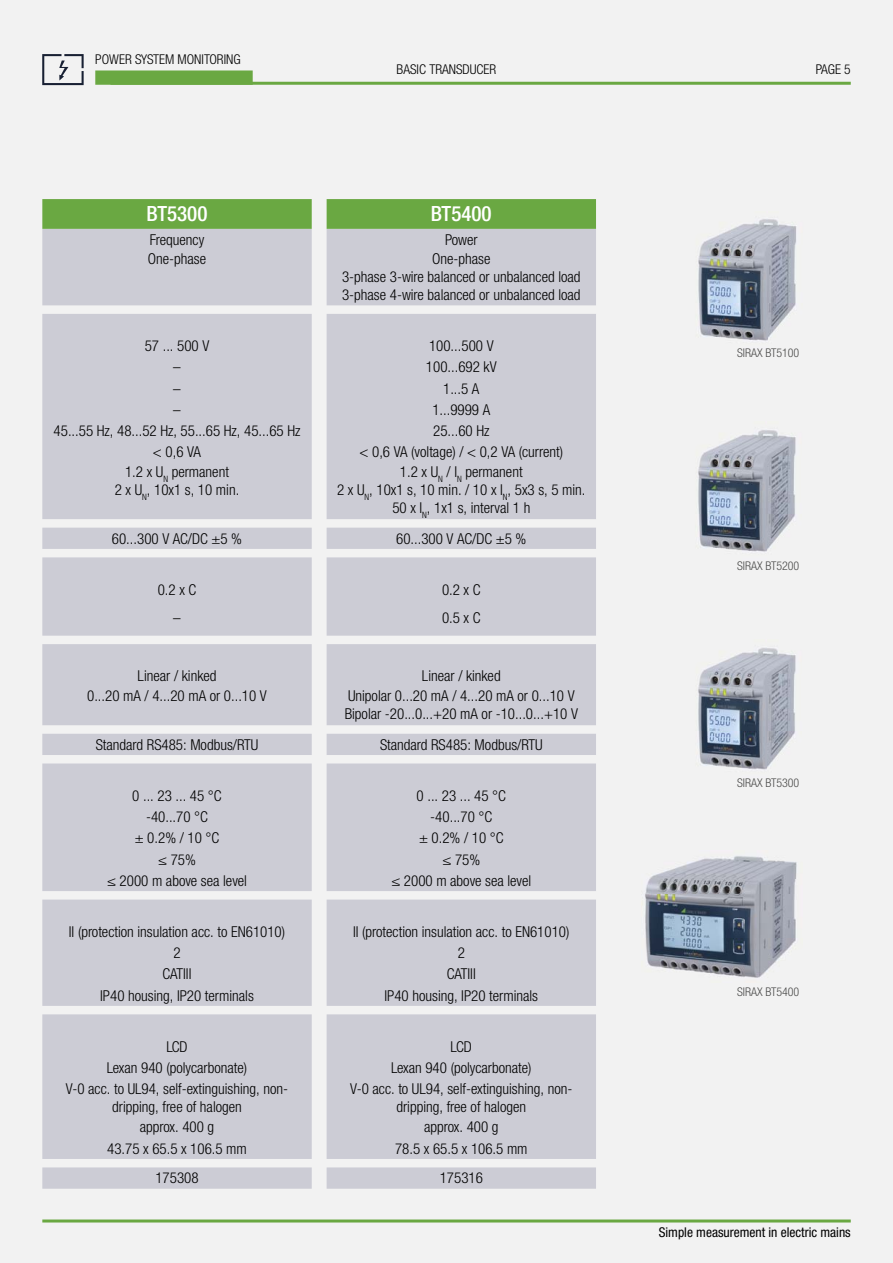
<style>
.page{position:relative;width:893px;height:1263px;background:#fff}
.page>*{position:absolute;margin:0;border:0;box-sizing:border-box;transform-origin:0 0}
.t1{font:500 condensed 21px "Helvetica Neue LTW1 G";color:#fff}
.t2{font:300 condensed 15px/18px "Helvetica Neue LTW1 G";color:#000;text-align:center}
.t3{font:300 condensed 13.5px "Helvetica Neue LTW1 G";color:#000}
.t4{font:condensed 13.5px "Helvetica Neue LT Pro";color:#000}
.t5{font:300 condensed 12px "Helvetica Neue LTW1 G";color:#4b4b4a}
</style>
<div class="page">
<div style="left:0;top:0;width:892px;height:1263px;background:#f2f2f2"></div>
<hr style="left:110px;top:82px;width:740px;height:3px;background:#6aa842">
<div style="left:96px;top:71px;width:156px;height:13px;background:#6aa842"></div>
<div style="left:95px;top:70px;width:158px;height:15px;border:2px solid #6aa842"></div>
<svg style="left:42px;top:54px;width:42px;height:31px"></svg>
<hr style="left:42px;top:1220px;width:808px;height:3px;background:#6aa842">
<svg style="left:42px;top:229px;width:554px;height:960px;background:#d0d0d8"></svg>
<svg style="left:42px;top:199px;width:554px;height:30px;background:#6eaa48"></svg>
<img style="left:645px;top:856px;width:152px;height:122px">
<img style="left:698px;top:219px;width:98px;height:122px">
<img style="left:698px;top:430px;width:98px;height:122px">
<img style="left:698px;top:648px;width:98px;height:122px">
<p class="t3" style="left:95px;top:54px;width:147px">POWER SYSTEM MONITORING</p>
<p class="t3" style="left:396px;top:65px;width:101px">BASIC TRANSDUCER</p>
<p class="t3" style="left:815px;top:65px;width:36px">PAGE 5</p>
<h1 class="t1" style="left:147px;top:207px;width:62px">BT5300</h1>
<h1 class="t1" style="left:431px;top:207px;width:62px">BT5400</h1>
<p class="t2" style="left:150px;top:232px;width:56px">Frequency</p>
<p class="t2" style="left:445px;top:232px;width:34px">Power</p>
<p class="t2" style="left:148px;top:252px;width:60px">One-phase</p>
<p class="t2" style="left:342px;top:252px;width:240px">One-phase<br>3-phase 3-wire balanced or unbalanced load<br>3-phase 4-wire balanced or unbalanced load</p>
<p class="t2" style="left:145px;top:339px;width:66px">57 ... 500 V</p>
<p class="t2" style="left:429px;top:339px;width:66px">100...500 V</p>
<p class="t2" style="left:173px;top:360px;width:9px">–</p>
<p class="t2" style="left:426px;top:360px;width:72px">100...692 kV</p>
<p class="t2" style="left:173px;top:381px;width:9px">–</p>
<p class="t2" style="left:443px;top:381px;width:38px">1...5 A</p>
<p class="t2" style="left:173px;top:402px;width:9px">–</p>
<p class="t2" style="left:432px;top:402px;width:59px">1...9999 A</p>
<p class="t2" style="left:54px;top:424px;width:248px">45...55 Hz, 48...52 Hz, 55...65 Hz, 45...65 Hz</p>
<p class="t2" style="left:433px;top:424px;width:58px">25...60 Hz</p>
<p class="t2" style="left:153px;top:445px;width:50px">&lt; 0,6 VA</p>
<p class="t2" style="left:359px;top:445px;width:205px">&lt; 0,6 VA (voltage) / &lt; 0,2 VA (current)</p>
<p class="t2" style="left:115px;top:464px;width:126px">1.2 x U<sub>N</sub> permanent<br>2 x U<sub>N</sub>, 10x1 s, 10 min.</p>
<p class="t2" style="left:337px;top:464px;width:250px">1.2 x U<sub>N</sub> / I<sub>N</sub> permanent<br>2 x U<sub>N</sub>, 10x1 s, 10 min. / 10 x I<sub>N</sub>, 5x3 s, 5 min.<br>50 x I<sub>N</sub>, 1x1 s, interval 1 h</p>
<p class="t2" style="left:112px;top:531px;width:132px">60...300 V AC/DC ±5 %</p>
<p class="t2" style="left:396px;top:531px;width:132px">60...300 V AC/DC ±5 %</p>
<p class="t2" style="left:158px;top:582px;width:40px">0.2 x C</p>
<p class="t2" style="left:442px;top:582px;width:40px">0.2 x C</p>
<p class="t2" style="left:173px;top:611px;width:9px">–</p>
<p class="t2" style="left:442px;top:611px;width:40px">0.5 x C</p>
<p class="t2" style="left:138px;top:669px;width:80px">Linear / kinked</p>
<p class="t2" style="left:422px;top:669px;width:80px">Linear / kinked</p>
<p class="t2" style="left:87px;top:688px;width:181px">0...20 mA / 4...20 mA or 0...10 V</p>
<p class="t2" style="left:345px;top:688px;width:235px;text-align:left">Unipolar 0...20 mA / 4...20 mA or 0...10 V<br>Bipolar -20...0...+20 mA or -10...0...+10 V</p>
<p class="t2" style="left:96px;top:737px;width:164px">Standard RS485: Modbus/RTU</p>
<p class="t2" style="left:380px;top:737px;width:164px">Standard RS485: Modbus/RTU</p>
<p class="t2" style="left:132px;top:788px;width:91px">0 ... 23 ... 45 °C</p>
<p class="t2" style="left:416px;top:788px;width:91px">0 ... 23 ... 45 °C</p>
<p class="t2" style="left:146px;top:810px;width:63px">-40...70 °C</p>
<p class="t2" style="left:430px;top:810px;width:63px">-40...70 °C</p>
<p class="t2" style="left:135px;top:831px;width:86px">± 0.2% / 10 °C</p>
<p class="t2" style="left:419px;top:831px;width:86px">± 0.2% / 10 °C</p>
<p class="t2" style="left:158px;top:852px;width:39px">≤ 75%</p>
<p class="t2" style="left:442px;top:852px;width:39px">≤ 75%</p>
<p class="t2" style="left:107px;top:873px;width:141px">≤ 2000 m above sea level</p>
<p class="t2" style="left:391px;top:873px;width:141px">≤ 2000 m above sea level</p>
<p class="t2" style="left:69px;top:924px;width:218px">II (protection insulation acc. to EN61010)</p>
<p class="t2" style="left:353px;top:924px;width:218px">II (protection insulation acc. to EN61010)</p>
<p class="t2" style="left:173px;top:946px;width:9px">2</p>
<p class="t2" style="left:457px;top:946px;width:9px">2</p>
<p class="t2" style="left:163px;top:967px;width:30px">CATIII</p>
<p class="t2" style="left:447px;top:967px;width:30px">CATIII</p>
<p class="t2" style="left:100px;top:988px;width:155px">IP40 housing, IP20 terminals</p>
<p class="t2" style="left:384px;top:988px;width:155px">IP40 housing, IP20 terminals</p>
<p class="t2" style="left:166px;top:1039px;width:23px">LCD</p>
<p class="t2" style="left:450px;top:1039px;width:23px">LCD</p>
<p class="t2" style="left:107px;top:1060px;width:142px">Lexan 940 (polycarbonate)</p>
<p class="t2" style="left:391px;top:1060px;width:142px">Lexan 940 (polycarbonate)</p>
<p class="t2" style="left:66px;top:1081px;width:224px">V-0 acc. to UL94, self-extinguishing, non&shy;dripping, free of halogen</p>
<p class="t2" style="left:350px;top:1081px;width:224px">V-0 acc. to UL94, self-extinguishing, non&shy;dripping, free of halogen</p>
<p class="t2" style="left:140px;top:1120px;width:76px">approx. 400 g</p>
<p class="t2" style="left:424px;top:1120px;width:76px">approx. 400 g</p>
<p class="t2" style="left:107px;top:1141px;width:141px">43.75 x 65.5 x 106.5 mm</p>
<p class="t2" style="left:395px;top:1141px;width:134px">78.5 x 65.5 x 106.5 mm</p>
<p class="t2" style="left:155px;top:1171px;width:45px">175308</p>
<p class="t2" style="left:439px;top:1171px;width:45px">175316</p>
<p class="t5" style="left:737px;top:349px;width:64px">SIRAX BT5100</p>
<p class="t5" style="left:737px;top:561px;width:64px">SIRAX BT5200</p>
<p class="t5" style="left:737px;top:778px;width:64px">SIRAX BT5300</p>
<p class="t5" style="left:737px;top:988px;width:64px">SIRAX BT5400</p>
<p class="t4" style="left:658px;top:1227px;width:193px">Simple measurement in electric mains</p>
</div>
